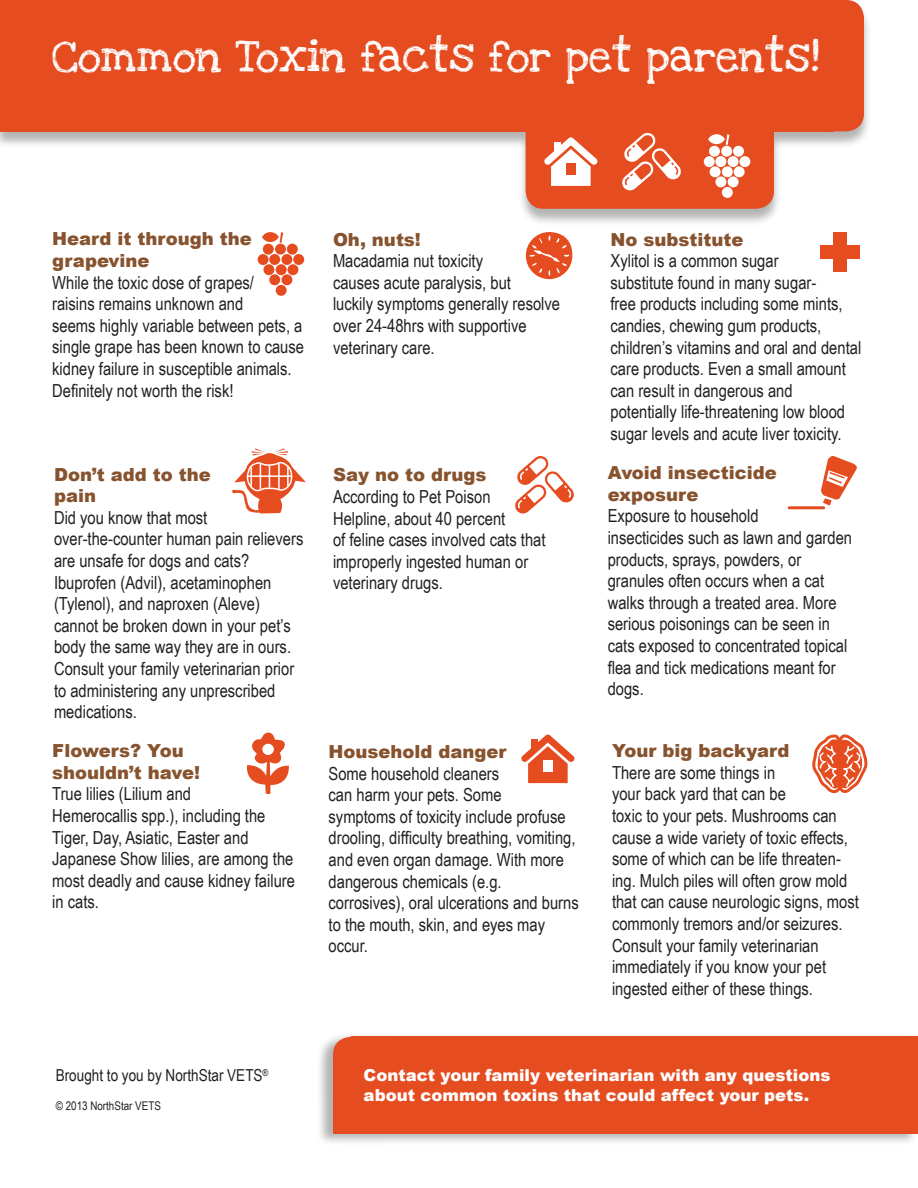
<style>
.page{position:relative;width:918px;height:1188px;background:#fff}
.page>*{position:absolute;margin:0;border:0;box-sizing:border-box;transform-origin:0 0}
.t1{font:33px "Love Ya Like A Sister";color:#fff}
.t2{font:18px/21.6px "Arial Narrow";color:#231f20}
.t3{font:900 18px/21.6px "Arial";color:#87532f}
.t4{font:900 16.5px/19.8px "Arial";color:#fff}
.t5{font:16.5px "Arial Narrow";color:#231f20}
.t6{font:12px "Arial Narrow";color:#231f20}
</style>
<div class="page">
<div style="left:0;top:1px;width:872px;height:225px;background:#231f20;opacity:.34"></div>
<div style="left:0;top:0;width:833px;height:131px;background:#e54c20"></div>
<div style="left:727px;top:0;width:137px;height:131px;background:#e54c20;border-radius:18px"></div>
<div style="left:526px;top:77px;width:248px;height:132px;background:#e54c20;border-radius:18px"></div>
<div style="left:316px;top:1032px;width:602px;height:114px;background:#231f20;opacity:.34"></div>
<div style="left:351px;top:1037px;width:567px;height:97px;background:#e54c20"></div>
<div style="left:333px;top:1057px;width:58px;height:77px;background:#e54c20"></div>
<div style="left:333px;top:1037px;width:94px;height:77px;background:#e54c20;border-radius:18px"></div>
<div style="left:833px;top:232px;width:14px;height:40px;background:#e54c20"></div>
<div style="left:820px;top:245px;width:40px;height:14px;background:#e54c20"></div>
<svg style="left:526px;top:232px;width:46px;height:47px"></svg>
<svg style="left:232px;top:448px;width:74px;height:66px"></svg>
<hr style="left:247px;top:475px;width:45px;height:2px;background:#fff">
<svg style="left:515px;top:456px;width:59px;height:58px"></svg>
<svg style="left:521px;top:734px;width:54px;height:49px"></svg>
<svg style="left:544px;top:137px;width:54px;height:49px"></svg>
<svg style="left:622px;top:132px;width:59px;height:59px"></svg>
<hr style="left:789px;top:506px;width:35px;height:3px;background:#e54c20">
<svg style="left:821px;top:456px;width:36px;height:50px"></svg>
<svg style="left:812px;top:734px;width:56px;height:60px"></svg>
<div style="left:258px;top:254px;width:11px;height:11px;background:#e54c20;border-radius:50%"></div>
<div style="left:269px;top:254px;width:11px;height:11px;background:#e54c20;border-radius:50%"></div>
<div style="left:281px;top:254px;width:11px;height:11px;background:#e54c20;border-radius:50%"></div>
<div style="left:293px;top:254px;width:11px;height:11px;background:#e54c20;border-radius:50%"></div>
<div style="left:263px;top:244px;width:11px;height:11px;background:#e54c20;border-radius:50%"></div>
<div style="left:275px;top:244px;width:11px;height:11px;background:#e54c20;border-radius:50%"></div>
<div style="left:287px;top:244px;width:11px;height:11px;background:#e54c20;border-radius:50%"></div>
<div style="left:263px;top:264px;width:11px;height:11px;background:#e54c20;border-radius:50%"></div>
<div style="left:276px;top:264px;width:11px;height:11px;background:#e54c20;border-radius:50%"></div>
<div style="left:287px;top:264px;width:11px;height:11px;background:#e54c20;border-radius:50%"></div>
<div style="left:269px;top:274px;width:11px;height:11px;background:#e54c20;border-radius:50%"></div>
<div style="left:281px;top:274px;width:11px;height:11px;background:#e54c20;border-radius:50%"></div>
<div style="left:276px;top:285px;width:11px;height:11px;background:#e54c20;border-radius:50%"></div>
<svg style="left:280px;top:232px;width:3px;height:11px"></svg>
<svg style="left:262px;top:232px;width:17px;height:10px"></svg>
<div style="left:704px;top:156px;width:11px;height:11px;background:#fff;border-radius:50%"></div>
<div style="left:715px;top:156px;width:11px;height:11px;background:#fff;border-radius:50%"></div>
<div style="left:728px;top:156px;width:11px;height:11px;background:#fff;border-radius:50%"></div>
<div style="left:739px;top:156px;width:11px;height:11px;background:#fff;border-radius:50%"></div>
<div style="left:709px;top:146px;width:11px;height:11px;background:#fff;border-radius:50%"></div>
<div style="left:721px;top:146px;width:11px;height:11px;background:#fff;border-radius:50%"></div>
<div style="left:733px;top:146px;width:11px;height:11px;background:#fff;border-radius:50%"></div>
<div style="left:710px;top:166px;width:11px;height:11px;background:#fff;border-radius:50%"></div>
<div style="left:722px;top:166px;width:11px;height:11px;background:#fff;border-radius:50%"></div>
<div style="left:734px;top:166px;width:11px;height:11px;background:#fff;border-radius:50%"></div>
<div style="left:715px;top:176px;width:11px;height:11px;background:#fff;border-radius:50%"></div>
<div style="left:728px;top:176px;width:11px;height:11px;background:#fff;border-radius:50%"></div>
<div style="left:722px;top:187px;width:11px;height:11px;background:#fff;border-radius:50%"></div>
<svg style="left:726px;top:134px;width:4px;height:11px"></svg>
<svg style="left:708px;top:134px;width:17px;height:10px"></svg>
<svg style="left:246px;top:733px;width:43px;height:62px"></svg>
<div style="left:262px;top:744px;width:12px;height:11px;background:#fff;border-radius:50%"></div>
<h1 class="t1" style="left:52px;top:32px;width:769px">Common Toxin facts for pet parents!</h1>
<p class="t3" style="left:52px;top:228px;width:201px">Heard it through the grapevine</p>
<p class="t2" style="left:52px;top:271px;width:253px">While the toxic dose of grapes/<br>raisins remains unknown and<br>seems highly variable between pets, a single grape has been known to cause kidney failure in susceptible animals.<br>Definitely not worth the risk!</p>
<p class="t3" style="left:333px;top:228px;width:89px">Oh, nuts!</p>
<p class="t2" style="left:333px;top:249px;width:229px">Macadamia nut toxicity<br>causes acute paralysis, but<br>luckily symptoms generally resolve over 24-48hrs with supportive veterinary care.</p>
<p class="t3" style="left:54px;top:463px;width:158px">Don’t add to the pain</p>
<p class="t2" style="left:54px;top:506px;width:251px">Did you know that most over-the-counter human pain relievers are unsafe for dogs and cats?<br>Ibuprofen (Advil), acetaminophen (Tylenol), and naproxen (Aleve) cannot be broken down in your pet’s body the same way they are in ours.<br>Consult your family veterinarian prior to administering any unprescribed medications.</p>
<p class="t3" style="left:52px;top:739px;width:149px">Flowers? You shouldn’t have!</p>
<p class="t2" style="left:52px;top:783px;width:244px">True lilies (Lilium and<br>Hemerocallis spp.), including the<br>Tiger, Day, Asiatic, Easter and<br>Japanese Show lilies, are among the most deadly and cause kidney failure in cats.</p>
<p class="t3" style="left:333px;top:464px;width:155px">Say no to drugs</p>
<p class="t2" style="left:333px;top:485px;width:214px">According to Pet Poison<br>Helpline, about 40 percent<br>of feline cases involved cats that improperly ingested human or veterinary drugs.</p>
<p class="t3" style="left:329px;top:740px;width:180px">Household danger</p>
<p class="t2" style="left:329px;top:762px;width:252px">Some household cleaners<br>can harm your pets. Some<br>symptoms of toxicity include profuse drooling, difficulty breathing, vomiting, and even organ damage. With more dangerous chemicals (e.g. corrosives), oral ulcerations and burns to the mouth, skin, and eyes may occur.</p>
<p class="t3" style="left:611px;top:228px;width:134px">No substitute</p>
<p class="t2" style="left:611px;top:249px;width:252px">Xylitol is a common sugar<br>substitute found in many sugar-<br>free products including some mints, candies, chewing gum products, children’s vitamins and oral and dental care products. Even a small amount can result in dangerous and potentially life-threatening low blood sugar levels and acute liver toxicity.</p>
<p class="t3" style="left:608px;top:461px;width:171px">Avoid insecticide exposure</p>
<p class="t2" style="left:608px;top:505px;width:246px">Exposure to household<br>insecticides such as lawn and garden products, sprays, powders, or granules often occurs when a cat walks through a treated area. More serious poisonings can be seen in cats exposed to concentrated topical flea and tick medications meant for dogs.</p>
<p class="t3" style="left:612px;top:739px;width:179px">Your big backyard</p>
<p class="t2" style="left:612px;top:761px;width:248px">There are some things in<br>your back yard that can be<br>toxic to your pets. Mushrooms can cause a wide variety of toxic effects, some of which can be life threaten&shy;ing. Mulch piles will often grow mold that can cause neurologic signs, most commonly tremors and/or seizures.<br>Consult your family veterinarian immediately if you know your pet ingested either of these things.</p>
<p class="t5" style="left:56px;top:1063px;width:214px">Brought to you by NorthStar VETS<sup>®</sup></p>
<p class="t6" style="left:56px;top:1097px;width:107px">© 2013 NorthStar VETS</p>
<p class="t4" style="left:364px;top:1065px;width:468px">Contact your family veterinarian with any questions about common toxins that could affect your pets.</p>
</div>
